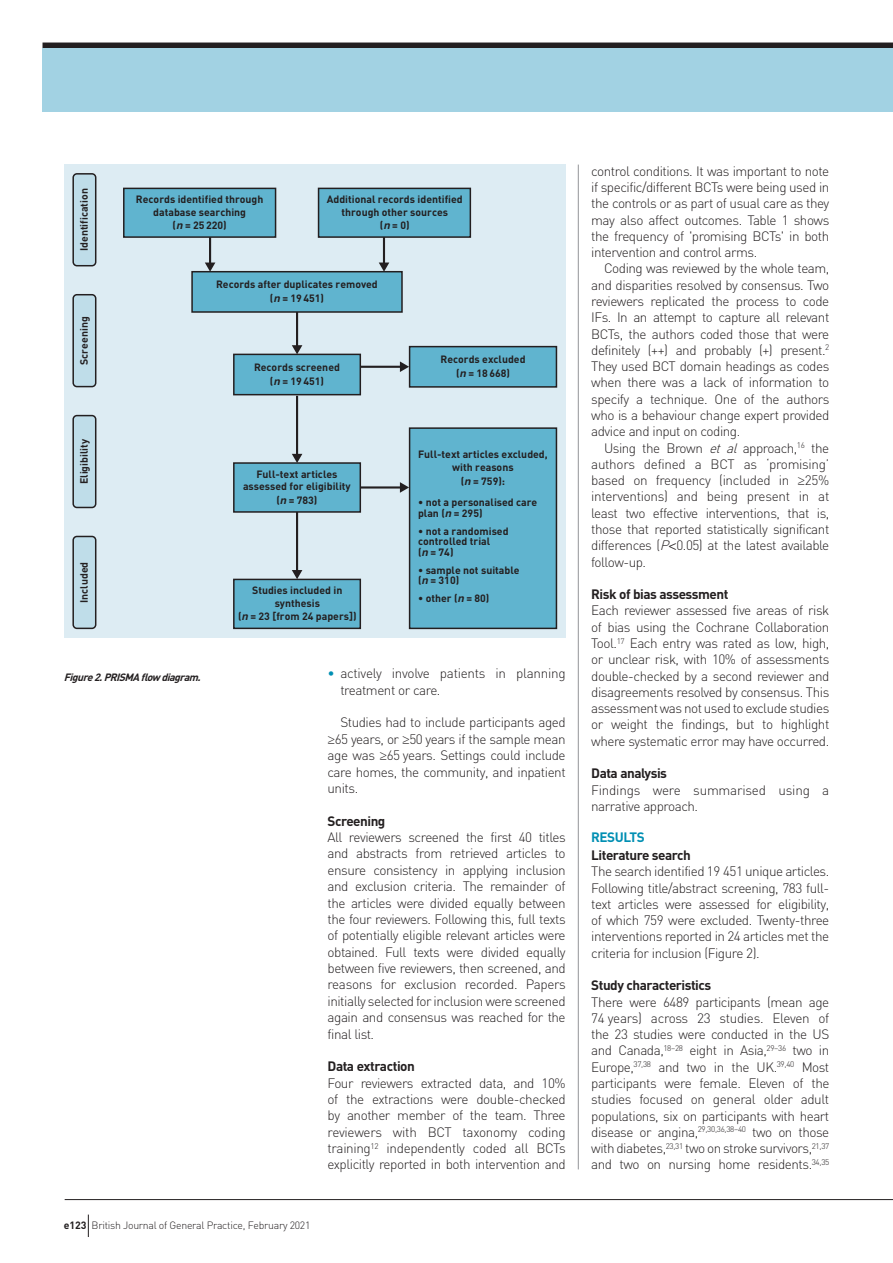
<style>
.page{position:relative;width:893px;height:1263px;background:#fff}
.page>*{position:absolute;margin:0;border:0;box-sizing:border-box;transform-origin:0 0}
.t1{font:300 13.5px/16.4px "DIN";letter-spacing:-.035em;color:#231f20;text-align:justify}
.t2{font:700 13.5px "DIN";letter-spacing:-.035em;color:#231f20}
.t3{font:300 13.5px/16.4px "DIN";letter-spacing:-.015em;color:#231f20}
.t4{font:700 13.5px "DIN";letter-spacing:-.035em;color:#008fb3}
.t5{font:700 10.5px/13px "DIN";color:#231f20;text-align:center}
.t6{font:300 10.5px "DIN";letter-spacing:-.025em;color:#231f20}
.t7{font:italic 700 10.5px "DIN";color:#231f20}
.s1{font-family:"Helvetica";font-style:italic}
.s2{color:#008fb3}
.s3{font-family:"Helvetica"}
.s4{font-weight:700}
.s5{font-style:italic}
</style>
<div class="page">
<div style="left:43px;top:43px;width:850px;height:7px;background:#231f20"></div>
<hr style="left:578px;top:165px;width:1px;height:1004px;background:#939598">
<div style="left:64px;top:165px;width:502px;height:473px;background:#ddecf3"></div>
<div style="left:124px;top:188px;width:152px;height:49px;background:#60b4cf"></div>
<div style="left:123px;top:188px;width:153px;height:50px;border:2px solid #231f20"></div>
<div style="left:319px;top:188px;width:151px;height:49px;background:#60b4cf"></div>
<div style="left:318px;top:188px;width:153px;height:50px;border:2px solid #231f20"></div>
<div style="left:410px;top:347px;width:146px;height:40px;background:#60b4cf"></div>
<div style="left:409px;top:346px;width:148px;height:42px;border:2px solid #231f20"></div>
<hr style="left:209px;top:237px;width:2px;height:27px;background:#231f20">
<svg style="left:205px;top:263px;width:10px;height:8px"></svg>
<hr style="left:296px;top:311px;width:2px;height:36px;background:#231f20">
<svg style="left:292px;top:345px;width:10px;height:9px"></svg>
<hr style="left:296px;top:396px;width:2px;height:59px;background:#231f20">
<svg style="left:292px;top:454px;width:10px;height:8px"></svg>
<hr style="left:296px;top:512px;width:2px;height:60px;background:#231f20">
<svg style="left:292px;top:570px;width:10px;height:9px"></svg>
<hr style="left:383px;top:237px;width:2px;height:27px;background:#231f20">
<svg style="left:379px;top:263px;width:10px;height:8px"></svg>
<div style="left:192px;top:272px;width:210px;height:40px;background:#60b4cf"></div>
<div style="left:191px;top:271px;width:212px;height:42px;border:2px solid #231f20"></div>
<hr style="left:360px;top:366px;width:41px;height:2px;background:#231f20">
<svg style="left:400px;top:361px;width:9px;height:11px"></svg>
<hr style="left:360px;top:486px;width:41px;height:2px;background:#231f20">
<svg style="left:400px;top:482px;width:9px;height:11px"></svg>
<div style="left:234px;top:354px;width:126px;height:41px;background:#60b4cf"></div>
<div style="left:233px;top:354px;width:128px;height:41px;border:2px solid #231f20"></div>
<div style="left:234px;top:463px;width:126px;height:49px;background:#60b4cf"></div>
<div style="left:233px;top:462px;width:128px;height:51px;border:2px solid #231f20"></div>
<div style="left:234px;top:579px;width:126px;height:49px;background:#60b4cf"></div>
<div style="left:233px;top:579px;width:128px;height:50px;border:2px solid #231f20"></div>
<div style="left:73px;top:536px;width:23px;height:92px;background:#bfdde9;border-radius:4px"></div>
<div style="left:72px;top:536px;width:24px;height:93px;border:2px solid #231f20;border-radius:4px"></div>
<div style="left:73px;top:416px;width:23px;height:91px;background:#bfdde9;border-radius:4px"></div>
<div style="left:72px;top:415px;width:24px;height:93px;border:2px solid #231f20;border-radius:4px"></div>
<div style="left:73px;top:295px;width:23px;height:92px;background:#bfdde9;border-radius:4px"></div>
<div style="left:72px;top:294px;width:24px;height:93px;border:2px solid #231f20;border-radius:4px"></div>
<div style="left:410px;top:428px;width:146px;height:200px;background:#60b4cf"></div>
<div style="left:409px;top:427px;width:148px;height:202px;border:2px solid #231f20"></div>
<div style="left:73px;top:174px;width:23px;height:92px;background:#bfdde9;border-radius:4px"></div>
<div style="left:72px;top:173px;width:24px;height:93px;border:2px solid #231f20;border-radius:4px"></div>
<div style="left:43px;top:48px;width:850px;height:64px;background:#a2d2e3"></div>
<svg style="left:88px;top:1214px;width:1px;height:23px"></svg>
<hr style="left:65px;top:1199px;width:828px;height:1px;background:#231f20">
<p class="t5" style="left:77px;top:251px;width:64px;rotate:-90deg">Identification</p>
<p class="t5" style="left:77px;top:365px;width:50px;rotate:-90deg">Screening</p>
<p class="t5" style="left:77px;top:484px;width:47px;rotate:-90deg">Eligibility</p>
<p class="t5" style="left:77px;top:603px;width:43px;rotate:-90deg">Included</p>
<p class="t5" style="left:136px;top:192px;width:129px">Records identified through database searching<br>(<span class="s1">n</span> = 25 220)</p>
<p class="t5" style="left:327px;top:192px;width:138px">Additional records identified through other sources<br>(<span class="s1">n</span> = 0)</p>
<p class="t5" style="left:216px;top:277px;width:163px;line-height:13.5px">Records after duplicates removed (<span class="s1">n</span> = 19 451)</p>
<p class="t5" style="left:254px;top:360px;width:87px;line-height:13.5px">Records screened (<span class="s1">n</span> = 19 451)</p>
<p class="t5" style="left:440px;top:352px;width:87px;line-height:13.5px">Records excluded (<span class="s1">n</span> = 18 668)</p>
<p class="t5" style="left:243px;top:467px;width:109px">Full-text articles assessed for eligibility (<span class="s1">n</span> = 783)</p>
<p class="t5" style="left:238px;top:583px;width:120px">Studies included in synthesis<br>(<span class="s1">n</span> = 23 [from 24 papers])</p>
<p class="t5" style="left:418px;top:448px;width:131px">Full-text articles excluded, with reasons<br>(<span class="s1">n</span> = 759):</p>
<p class="t5" style="left:418px;top:496px;width:121px;line-height:10.5px;text-align:left">• not a personalised care plan (<span class="s1">n</span> = 295)</p>
<p class="t5" style="left:418px;top:525px;width:92px;line-height:10.5px;text-align:left">• not a randomised controlled trial<br>(<span class="s1">n</span> = 74)</p>
<p class="t5" style="left:418px;top:564px;width:103px;line-height:10.5px;text-align:left">• sample not suitable (<span class="s1">n</span> = 310)</p>
<p class="t5" style="left:418px;top:591px;width:73px">• other (<span class="s1">n</span> = 80)</p>
<p class="t7" style="left:64px;top:670px;width:141px">Figure2.PRISMAflow diagram.</p>
<p class="t1" style="left:340px;top:665px;width:227px;text-indent:-13px"><span class="s2">•</span> actively involve patients in planning treatment or care.</p>
<p class="t1" style="left:328px;top:714px;width:240px;text-indent:13px">Studies had to include participants aged <span class="s3">≥</span>65 years, or <span class="s3">≥</span>50 years if the sample mean age was <span class="s3">≥</span>65 years. Settings could include care homes, the community, and inpatient units.</p>
<p class="t2" style="left:328px;top:812px;width:59px">Screening</p>
<p class="t1" style="left:328px;top:829px;width:240px">All reviewers screened the first 40 titles and abstracts from retrieved articles to ensure consistency in applying inclusion and exclusion criteria. The remainder of the articles were divided equally between the four reviewers. Following this, full texts of potentially eligible relevant articles were obtained. Full texts were divided equally between five reviewers, then screened, and reasons for exclusion recorded. Papers initially selected for inclusion were screened again and consensus was reached for the final list.</p>
<p class="t2" style="left:328px;top:1057px;width:89px">Data extraction</p>
<p class="t1" style="left:328px;top:1074px;width:240px">Four reviewers extracted data, and 10% of the extractions were double-checked by another member of the team. Three reviewers with BCT taxonomy coding training<sup>12</sup> independently coded all BCTs explicitly reported in both intervention and</p>
<p class="t6" style="left:64px;top:1219px;width:248px"><span class="s4">e123</span> British Journal of General Practice, February 2021</p>
<p class="t1" style="left:591px;top:163px;width:240px">control conditions. It was important to note if specific/different BCTs were being used in the controls or as part of usual care as they may also affect outcomes. Table 1 shows the frequency of 'promising BCTs' in both intervention and control arms.</p>
<p class="t1" style="left:591px;top:260px;width:240px;text-indent:13px">Coding was reviewed by the whole team, and disparities resolved by consensus. Two reviewers replicated the process to code IFs. In an attempt to capture all relevant BCTs, the authors coded those that were definitely (++) and probably (+) present.<sup>2<br></sup>They used BCT domain headings as codes when there was a lack of information to specify a technique. One of the authors who is a behaviour change expert provided advice and input on coding.</p>
<p class="t1" style="left:591px;top:439px;width:240px;text-indent:13px">Using the Brown <span class="s5">et al</span> approach,<sup>16</sup> the authors defined a BCT as ‘promising’ based on frequency (included in <span class="s3">≥</span>25% interventions) and being present in at least two effective interventions, that is, those that reported statistically significant differences (<span class="s5">P</span><span class="s3">&lt;</span>0.05) at the latest available follow-up.</p>
<p class="t2" style="left:591px;top:585px;width:139px">Risk of bias assessment</p>
<p class="t1" style="left:591px;top:602px;width:240px">Each reviewer assessed five areas of risk of bias using the Cochrane Collaboration Tool.<sup>17</sup> Each entry was rated as low, high, or unclear risk, with 10% of assessments double-checked by a second reviewer and disagreements resolved by consensus. This assessment was not used to exclude studies or weight the findings, but to highlight where systematic error may have occurred.</p>
<p class="t2" style="left:591px;top:764px;width:77px">Data analysis</p>
<p class="t3" style="left:591px;top:781px;width:240px">Findings were summarised using a narrative approach.</p>
<p class="t4" style="left:591px;top:829px;width:55px">RESULTS</p>
<p class="t2" style="left:591px;top:846px;width:101px">Literature search</p>
<p class="t1" style="left:591px;top:863px;width:240px">The search identified 19 451 unique articles.<br>Following title/abstract screening, 783 full&shy;text articles were assessed for eligibility, of which 759 were excluded. Twenty-three interventions reported in 24 articles met the criteria for inclusion (Figure 2).</p>
<p class="t2" style="left:591px;top:976px;width:122px">Study characteristics</p>
<p class="t1" style="left:591px;top:993px;width:240px">There were 6489 participants (mean age 74 years) across 23 studies. Eleven of the 23 studies were conducted in the US and Canada,<sup>18–28</sup> eight in Asia,<sup>29–36</sup> two in Europe,<sup>37,38</sup> and two in the UK.<sup>39,40</sup> Most participants were female. Eleven of the studies focused on general older adult populations, six on participants with heart disease or angina,<sup>29,30,36,38–40</sup> two on those with diabetes,<sup>23,31</sup> two on stroke survivors,<sup>21,37 </sup>and two on nursing home residents.<sup>34,35</sup></p>
</div>
